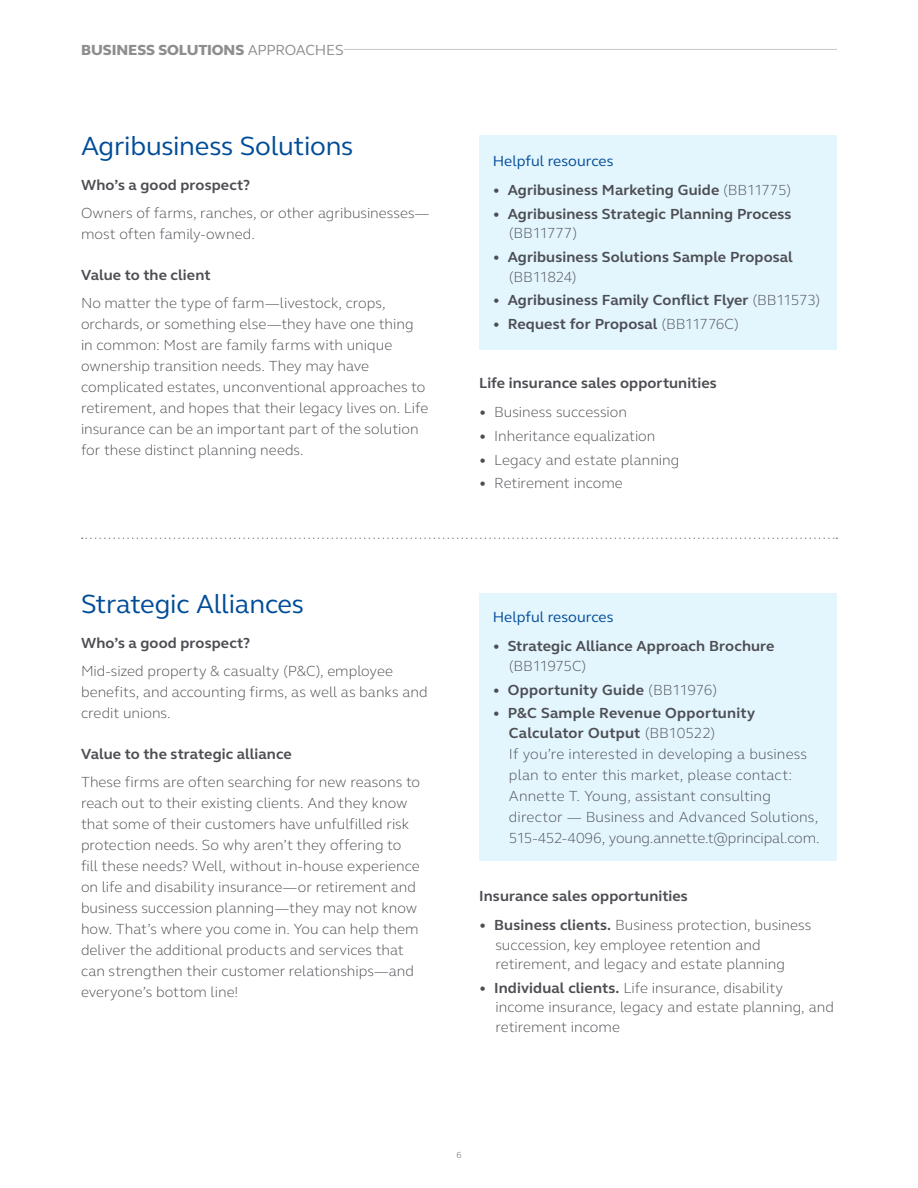
<style>
.page{position:relative;width:918px;height:1188px;background:#fff}
.page>*{position:absolute;margin:0;border:0;box-sizing:border-box;transform-origin:0 0}
.t1{font:27px "FS Elliot Pro";letter-spacing:-.01em;color:#004c97}
.t2{font:300 15px/21px "FS Elliot Pro";color:#4d4e53}
.t3{font:700 15px/19.5px "FS Elliot Pro";letter-spacing:.005em;color:#4d4e53}
.t4{font:15px "FS Elliot Pro";letter-spacing:.005em;color:#004c97}
.t5{font:800 15px "FS Elliot Pro";letter-spacing:-.005em;color:#8e8e90}
.t6{font:300 15px "FS Elliot Pro";letter-spacing:-.035em;color:#4d4e53}
.t7{font:300 15px "FS Elliot Pro";letter-spacing:-.025em;color:#4d4e53}
.t8{font:300 15px "FS Elliot Pro";letter-spacing:-.04em;color:#4d4e53}
.t9{font:300 9px "FS Elliot Pro";color:#4d4e53}
.s1{font-weight:400}
.s2{font-weight:300}
.s3{font-weight:700}
</style>
<div class="page">
<hr style="left:81px;top:49px;width:756px;height:1px;background:#ccc9c8">
<div style="left:81px;top:46px;width:263px;height:12px;background:#fff"></div>
<div style="left:479px;top:135px;width:358px;height:214px;background:#e3f5fd"></div>
<svg style="left:82px;top:538px;width:755px;height:1px"></svg>
<div style="left:479px;top:593px;width:358px;height:268px;background:#e3f5fd"></div>
<p class="t5" style="left:81px;top:40px;width:264px">BUSINESS SOLUTIONS <span class="s1">APPROACHES</span></p>
<h1 class="t1" style="left:81px;top:128px;width:274px">Agribusiness Solutions</h1>
<p class="t3" style="left:81px;top:175px;width:171px">Who’s a good prospect?</p>
<p class="t2" style="left:81px;top:201px;width:350px">Owners of farms, ranches, or other agribusinesses— most often family-owned.</p>
<p class="t3" style="left:81px;top:265px;width:131px">Value to the client</p>
<p class="t2" style="left:81px;top:291px;width:349px">No matter the type of farm—livestock, crops, orchards, or something else—they have one thing in common: Most are family farms with unique ownership transition needs. They may have complicated estates, unconventional approaches to retirement, and hopes that their legacy lives on. Life insurance can be an important part of the solution for these distinct planning needs.</p>
<h1 class="t1" style="left:81px;top:586px;width:225px">Strategic Alliances</h1>
<p class="t3" style="left:81px;top:633px;width:171px">Who’s a good prospect?</p>
<p class="t2" style="left:81px;top:659px;width:348px">Mid-sized property &amp; casualty (P&amp;C), employee benefits, and accounting firms, as well as banks and credit unions.</p>
<p class="t3" style="left:81px;top:744px;width:212px">Value to the strategic alliance</p>
<p class="t2" style="left:81px;top:770px;width:341px">These firms are often searching for new reasons to reach out to their existing clients. And they know that some of their customers have unfulfilled risk protection needs. So why aren’t they offering to fill these needs? Well, without in-house experience on life and disability insurance—or retirement and business succession planning—they may not know how. That’s where you come in. You can help them deliver the additional products and services that can strengthen their customer relationships—and everyone’s bottom line!</p>
<p class="t4" style="left:493px;top:151px;width:122px">Helpful resources</p>
<p class="t3" style="left:493px;top:180px;width:300px">• Agribusiness Marketing Guide <span class="s2">(BB11775)</span></p>
<p class="t3" style="left:493px;top:204px;width:300px">• Agribusiness Strategic Planning Process</p>
<p class="t7" style="left:509px;top:223px;width:70px">(BB11777)</p>
<p class="t3" style="left:493px;top:247px;width:302px">• Agribusiness Solutions Sample Proposal</p>
<p class="t8" style="left:509px;top:267px;width:69px">(BB11824)</p>
<p class="t3" style="left:493px;top:290px;width:329px">• Agribusiness Family Conflict Flyer <span class="s2">(BB11573)</span></p>
<p class="t3" style="left:493px;top:314px;width:248px">• Request for Proposal <span class="s2">(BB11776C)</span></p>
<p class="t3" style="left:479px;top:373px;width:239px">Life insurance sales opportunities</p>
<p class="t2" style="left:479px;top:401px;width:149px"><span class="s3">•</span> Business succession</p>
<p class="t2" style="left:479px;top:425px;width:178px"><span class="s3">•</span> Inheritance equalization</p>
<p class="t2" style="left:479px;top:449px;width:202px"><span class="s3">•</span> Legacy and estate planning</p>
<p class="t2" style="left:479px;top:472px;width:145px"><span class="s3">•</span> Retirement income</p>
<p class="t4" style="left:493px;top:607px;width:122px">Helpful resources</p>
<p class="t3" style="left:493px;top:636px;width:283px">• Strategic Alliance Approach Brochure</p>
<p class="t6" style="left:509px;top:656px;width:79px">(BB11975C)</p>
<p class="t3" style="left:493px;top:680px;width:226px">• Opportunity Guide <span class="s2">(BB11976)</span></p>
<p class="t3" style="left:509px;top:703px;width:248px;text-indent:-16px">• P&amp;C Sample Revenue Opportunity<br>Calculator Output <span class="s2">(BB10522)</span></p>
<p class="t2" style="left:509px;top:743px;width:312px">If you’re interested in developing a business plan to enter this market, please contact:<br>Annette T. Young, assistant consulting director — Business and Advanced Solutions, 515-452-4096, young.annette.t@principal.com.</p>
<p class="t3" style="left:479px;top:886px;width:210px">Insurance sales opportunities</p>
<p class="t2" style="left:495px;top:915px;width:317px;line-height:19.5px;text-indent:-16px"><span class="s3">• Business clients.</span> Business protection, business succession, key employee retention and retirement, and legacy and estate planning</p>
<p class="t2" style="left:495px;top:978px;width:340px;line-height:19.5px;text-indent:-16px"><span class="s3">• Individual clients.</span> Life insurance, disability income insurance, legacy and estate planning, and retirement income</p>
<p class="t9" style="left:456px;top:1149px;width:7px">6</p>
</div>
